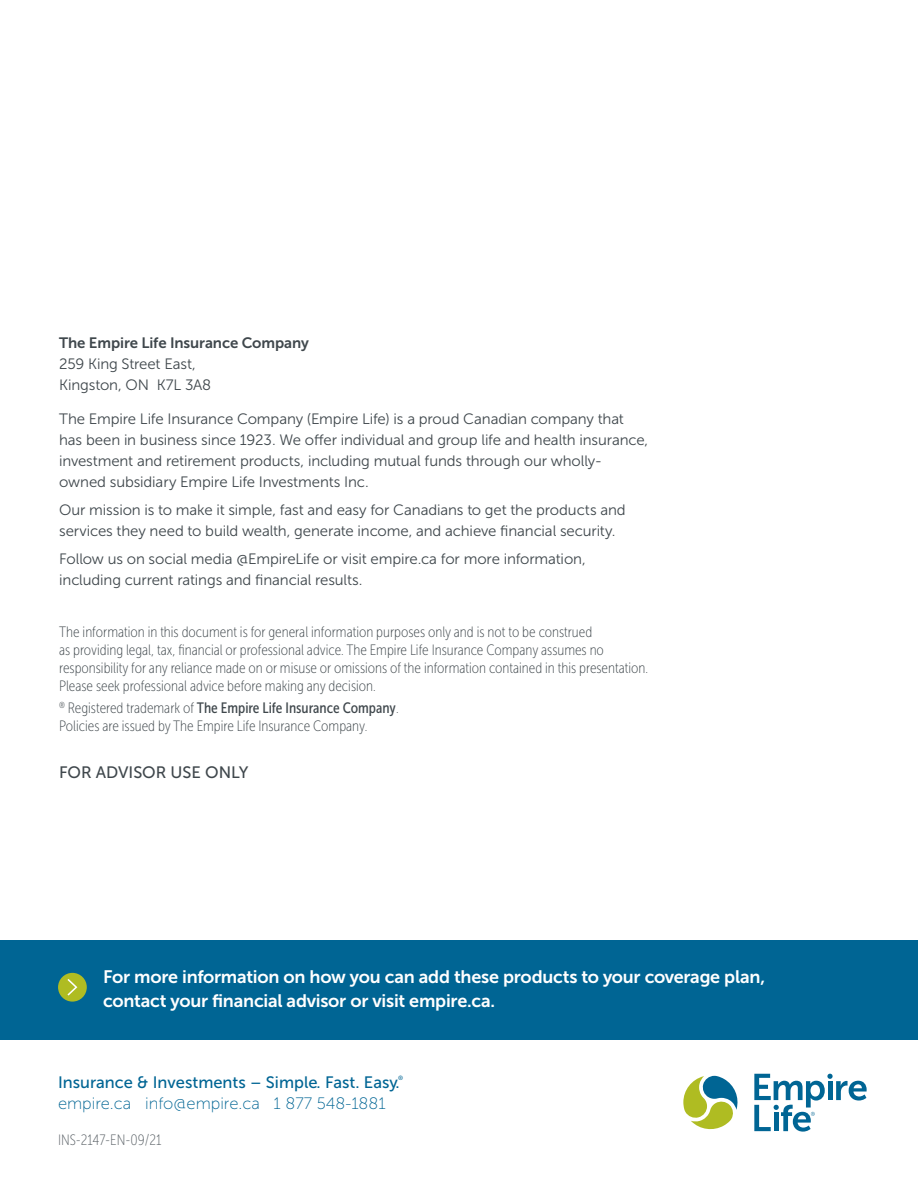
<style>
.page{position:relative;width:918px;height:1188px;background:#fff}
.page>*{position:absolute;margin:0;border:0;box-sizing:border-box;transform-origin:0 0}
.EL_Heading_7_-_11_pt{font:18px/24px "Museo Sans 700";letter-spacing:-.015em;color:#fff}
.EL_Heading_7_-_11_pt-2{font:16.5px "Museo Sans 500";color:#006594}
.EL_Heading_7_-_11_pt-3{font:16.5px "Museo Sans 100";color:#006594}
.t1{font:16.5px "Museo Sans 500";color:#3f474c}
.New_Brand_Body_Copy_10_14{font:15px/21px "Museo Sans 300";letter-spacing:-.01em;color:#3f474c}
.Foot_Note_-_Museo_Condensed{font:15px/18px "Museo Sans Cond 100";color:#3f474c}
.New_Brand_Body_Copy_10_14-2{font:15px "Museo Sans 700";letter-spacing:-.005em;color:#3f474c}
.Foot_Note_-_Museo_Condensed-2{font:15px "Museo Sans Cond 100";color:#5a6166}
.EL_Heading_7_-_11_pt-4{font:6.15px "Museo Sans 500";color:#006594}
.s1{font-family:"Museo Sans Cond 500"}
</style>
<div class="page">
<div style="left:0;top:941px;width:918px;height:99px;background:#006594"></div>
<div style="left:58px;top:973px;width:29px;height:29px;background:#afbc22;border-radius:50%"></div>
<svg style="left:67px;top:979px;width:10px;height:17px"></svg>
<svg style="left:683px;top:1076px;width:55px;height:54px"></svg>
<svg style="left:754px;top:1074px;width:113px;height:58px"></svg>
<p class="New_Brand_Body_Copy_10_14-2" style="left:59px;top:334px;width:251px">The Empire Life Insurance Company</p>
<p class="New_Brand_Body_Copy_10_14" style="left:59px;top:353px;width:138px">259 King Street East,</p>
<p class="New_Brand_Body_Copy_10_14" style="left:59px;top:374px;width:154px">Kingston, ON K7L 3A8</p>
<p class="New_Brand_Body_Copy_10_14" style="left:59px;top:409px;width:591px">The Empire Life Insurance Company (Empire Life) is a proud Canadian company that has been in business since 1923. We offer individual and group life and health insurance, investment and retirement products, including mutual funds through our wholly&shy;owned subsidiary Empire Life Investments Inc.</p>
<p class="New_Brand_Body_Copy_10_14" style="left:59px;top:500px;width:568px">Our mission is to make it simple, fast and easy for Canadians to get the products and services they need to build wealth, generate income, and achieve financial security.</p>
<p class="New_Brand_Body_Copy_10_14" style="left:59px;top:548px;width:528px">Follow us on social media @EmpireLife or visit empire.ca for more information, including current ratings and financial results.</p>
<p class="Foot_Note_-_Museo_Condensed" style="left:59px;top:623px;width:590px">The information in this document is for general information purposes only and is not to be construed<br>as providing legal, tax, financial or professional advice. The Empire Life Insurance Company assumes no responsibility for any reliance made on or misuse or omissions of the information contained in this presentation.<br>Please seek professional advice before making any decision.</p>
<p class="Foot_Note_-_Museo_Condensed" style="left:59px;top:699px;width:341px"><sup>®</sup> Registered trademark of <span class="s1">The Empire Life Insurance Company</span>.<br>Policies are issued by The Empire Life Insurance Company.</p>
<p class="t1" style="left:59px;top:763px;width:191px">FOR ADVISOR USE ONLY</p>
<p class="EL_Heading_7_-_11_pt" style="left:103px;top:964px;width:664px">For more information on how you can add these products to your coverage plan, contact your financial advisor or visit empire.ca.</p>
<p class="EL_Heading_7_-_11_pt-2" style="left:58px;top:1073px;width:343px">Insurance &amp; Investments – Simple. Fast. Easy.</p>
<p class="EL_Heading_7_-_11_pt-4" style="left:398px;top:1074px;width:7px">®</p>
<p class="EL_Heading_7_-_11_pt-3" style="left:58px;top:1094px;width:329px">empire.ca info@empire.ca 1 877 548-1881</p>
<p class="Foot_Note_-_Museo_Condensed-2" style="left:58px;top:1132px;width:105px">INS-2147-EN-09/21</p>
</div>
